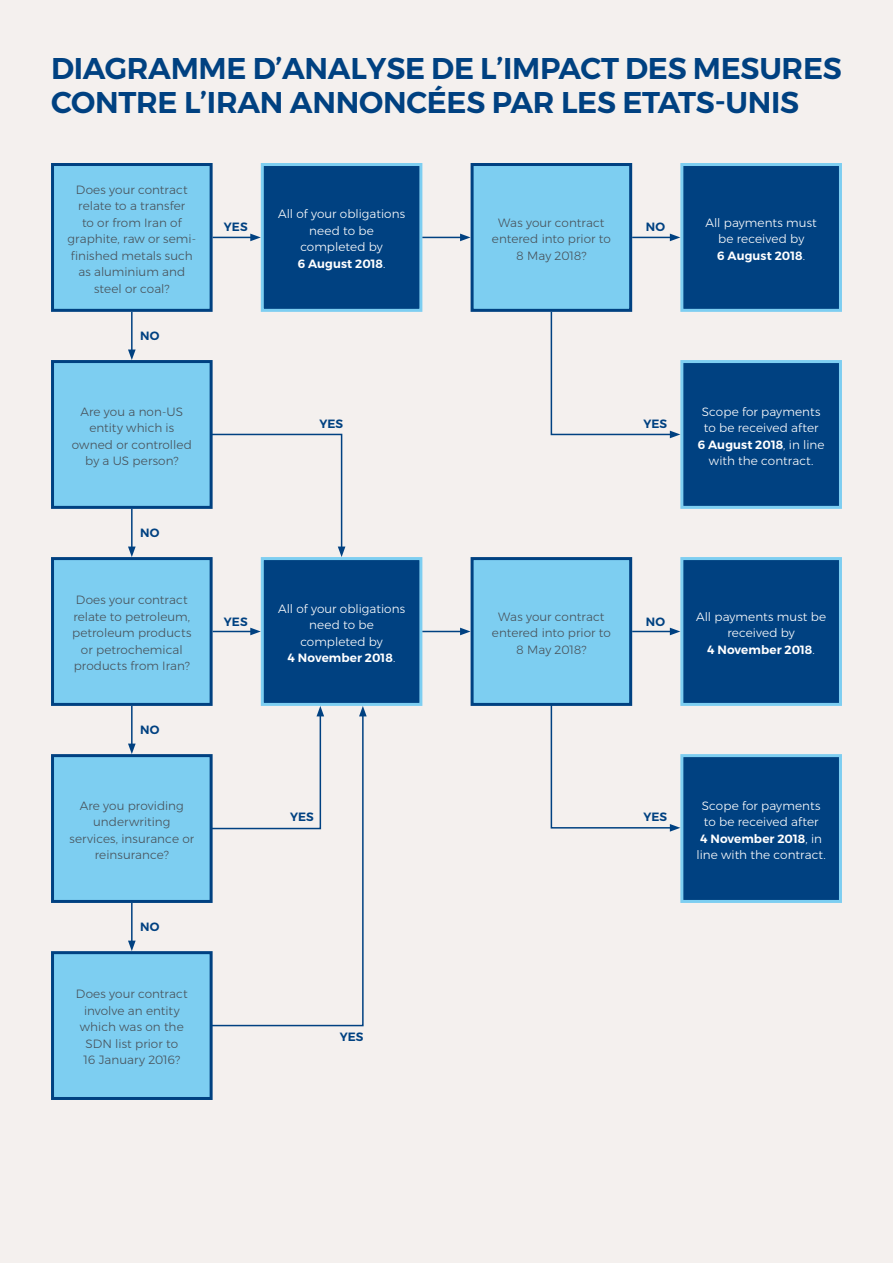
<style>
.page{position:relative;width:893px;height:1263px;background:#f4f0ee}
.page>*{position:absolute;margin:0;border:0;box-sizing:border-box;transform-origin:0 0}
.t1{font:600 30px/34.5px "Montserrat";letter-spacing:-.01em;color:#004181}
.t2{font:300 12px/16.5px "Montserrat";letter-spacing:.005em;color:#48525a;text-align:center}
.t3{font:300 12px/16.5px "Montserrat";letter-spacing:.005em;color:#fff;text-align:center}
.t4{font:600 12px "Montserrat";letter-spacing:.01em;color:#004181}
.s1{font-weight:600}
</style>
<div class="page">
<div style="left:53px;top:164px;width:158px;height:146px;background:#7dcef1"></div>
<div style="left:51px;top:163px;width:162px;height:149px;border:3px solid #004181"></div>
<div style="left:262px;top:164px;width:159px;height:146px;background:#004181"></div>
<div style="left:261px;top:163px;width:161px;height:149px;border:3px solid #7dcef1"></div>
<div style="left:472px;top:164px;width:159px;height:146px;background:#7dcef1"></div>
<div style="left:471px;top:163px;width:161px;height:149px;border:3px solid #004181"></div>
<div style="left:682px;top:164px;width:158px;height:146px;background:#004181"></div>
<div style="left:680px;top:163px;width:162px;height:149px;border:3px solid #7dcef1"></div>
<div style="left:682px;top:362px;width:158px;height:145px;background:#004181"></div>
<div style="left:680px;top:360px;width:162px;height:149px;border:3px solid #7dcef1"></div>
<div style="left:53px;top:559px;width:158px;height:145px;background:#7dcef1"></div>
<div style="left:51px;top:557px;width:162px;height:149px;border:3px solid #004181"></div>
<div style="left:262px;top:559px;width:159px;height:145px;background:#004181"></div>
<div style="left:261px;top:557px;width:161px;height:149px;border:3px solid #7dcef1"></div>
<div style="left:472px;top:559px;width:159px;height:145px;background:#7dcef1"></div>
<div style="left:471px;top:557px;width:161px;height:149px;border:3px solid #004181"></div>
<div style="left:682px;top:559px;width:158px;height:145px;background:#004181"></div>
<div style="left:680px;top:557px;width:162px;height:149px;border:3px solid #7dcef1"></div>
<div style="left:53px;top:756px;width:158px;height:145px;background:#7dcef1"></div>
<div style="left:51px;top:754px;width:162px;height:149px;border:3px solid #004181"></div>
<div style="left:682px;top:756px;width:158px;height:145px;background:#004181"></div>
<div style="left:680px;top:754px;width:162px;height:149px;border:3px solid #7dcef1"></div>
<hr style="left:213px;top:237px;width:40px;height:1px;background:#004181">
<svg style="left:250px;top:234px;width:11px;height:7px"></svg>
<hr style="left:422px;top:237px;width:40px;height:1px;background:#004181">
<svg style="left:460px;top:234px;width:11px;height:7px"></svg>
<hr style="left:632px;top:237px;width:40px;height:1px;background:#004181">
<svg style="left:670px;top:234px;width:10px;height:7px"></svg>
<hr style="left:213px;top:631px;width:40px;height:1px;background:#004181">
<svg style="left:250px;top:628px;width:11px;height:7px"></svg>
<hr style="left:422px;top:631px;width:40px;height:1px;background:#004181">
<svg style="left:460px;top:628px;width:11px;height:7px"></svg>
<hr style="left:632px;top:631px;width:40px;height:1px;background:#004181">
<svg style="left:670px;top:628px;width:10px;height:7px"></svg>
<hr style="left:131px;top:312px;width:2px;height:40px;background:#004181">
<hr style="left:131px;top:706px;width:2px;height:40px;background:#004181">
<svg style="left:128px;top:743px;width:8px;height:11px"></svg>
<hr style="left:131px;top:903px;width:2px;height:40px;background:#004181">
<svg style="left:51px;top:941px;width:162px;height:159px;background:#7bc5e8"></svg>
<svg style="left:209px;top:713px;width:155px;height:314px"></svg>
<svg style="left:359px;top:706px;width:8px;height:10px"></svg>
<svg style="left:51px;top:349px;width:294px;height:208px"></svg>
<svg style="left:550px;top:310px;width:130px;height:128px"></svg>
<svg style="left:550px;top:704px;width:130px;height:128px"></svg>
<h1 class="t1" style="left:51px;top:51px;width:792px">DIAGRAMME D’ANALYSE DE L’IMPACT DES MESURES<br>CONTRE L’IRAN ANNONCÉES PAR LES ETATS-UNIS</h1>
<p class="t2" style="left:68px;top:181px;width:130px">Does your contract relate to a transfer<br>to or from Iran of graphite, raw or semi&shy;finished metals such as aluminium and steel or coal?</p>
<p class="t4" style="left:140px;top:327px;width:21px">NO</p>
<p class="t3" style="left:278px;top:206px;width:129px">All of your obligations need to be completed by<br><span class="s1">6 August 2018</span>.</p>
<p class="t2" style="left:492px;top:214px;width:120px">Was your contract entered into prior to<br>8 May 2018?</p>
<p class="t3" style="left:705px;top:214px;width:113px">All payments must be received by<br><span class="s1">6 August 2018</span>.</p>
<p class="t4" style="left:224px;top:217px;width:25px">YES</p>
<p class="t4" style="left:646px;top:217px;width:21px">NO</p>
<p class="t2" style="left:72px;top:403px;width:122px">Are you a non-US entity which is owned or controlled by a US person?</p>
<p class="t3" style="left:698px;top:403px;width:128px">Scope for payments to be received after<br><span class="s1">6 August 2018</span>, in line with the contract.</p>
<p class="t4" style="left:643px;top:414px;width:25px">YES</p>
<p class="t4" style="left:319px;top:414px;width:25px">YES</p>
<p class="t4" style="left:140px;top:524px;width:21px">NO</p>
<p class="t2" style="left:72px;top:592px;width:121px">Does your contract relate to petroleum, petroleum products or petrochemical products from Iran?</p>
<p class="t3" style="left:278px;top:600px;width:129px">All of your obligations need to be completed by<br><span class="s1">4 November 2018</span>.</p>
<p class="t2" style="left:492px;top:608px;width:120px">Was your contract entered into prior to<br>8 May 2018?</p>
<p class="t3" style="left:696px;top:608px;width:132px">All payments must be received by<br><span class="s1">4 November 2018</span>.</p>
<p class="t4" style="left:224px;top:612px;width:25px">YES</p>
<p class="t4" style="left:646px;top:612px;width:21px">NO</p>
<p class="t4" style="left:140px;top:721px;width:21px">NO</p>
<p class="t2" style="left:69px;top:797px;width:126px">Are you providing underwriting services, insurance or reinsurance?</p>
<p class="t3" style="left:696px;top:797px;width:131px">Scope for payments to be received after<br><span class="s1">4 November 2018</span>, in line with the contract.</p>
<p class="t4" style="left:643px;top:807px;width:25px">YES</p>
<p class="t4" style="left:290px;top:807px;width:25px">YES</p>
<p class="t4" style="left:140px;top:918px;width:21px">NO</p>
<p class="t2" style="left:76px;top:986px;width:113px">Does your contract involve an entity which was on the<br>SDN list prior to<br>16 January 2016?</p>
<p class="t4" style="left:340px;top:1027px;width:25px">YES</p>
</div>
